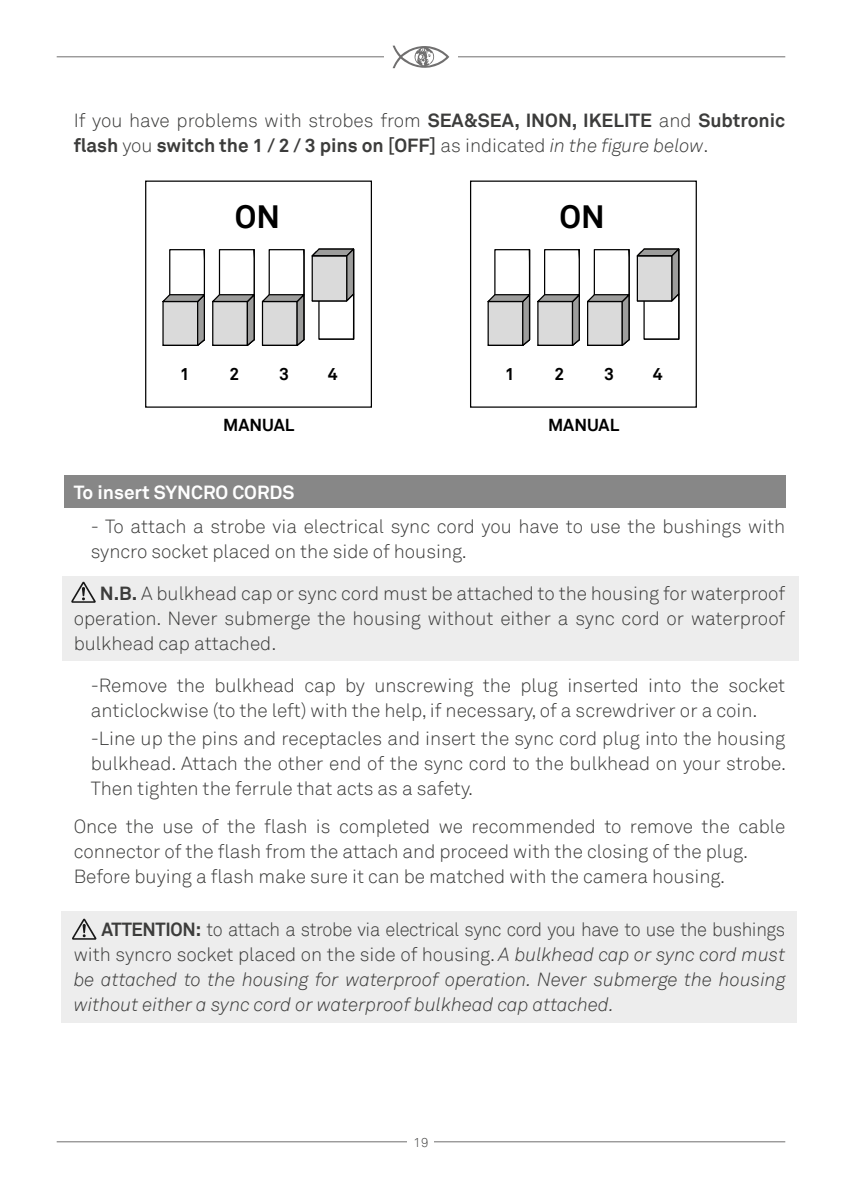
<style>
.page{position:relative;width:842px;height:1191px;background:#fff}
.page>*{position:absolute;margin:0;border:0;box-sizing:border-box;transform-origin:0 0}
.t1{font:700 32.2px "Akkurat";color:#000}
.t2{font:300 19px/25px "Akkurat";color:#3c3c3b}
.t3{font:italic 300 19px/25px "Akkurat";color:#3c3c3b;text-align:justify}
.t4{font:700 19px/25px "Akkurat";color:#3c3c3b}
.t5{font:700 19px "Akkurat";color:#fff}
.t6{font:700 17.4px "Akkurat";color:#000}
.t7{font:300 13px "Akkurat";color:#3c3c3b}
.s1{font-weight:300}
.s2{font-weight:300;font-style:italic}
.s3{font-weight:700}
.s4{font-weight:700;font-style:normal}
.s5{font-style:normal}
</style>
<div class="page">
<hr style="left:57px;top:1141px;width:728px;height:1px;background:#706f6f">
<hr style="left:57px;top:56px;width:728px;height:1px;background:#706f6f">
<div style="left:384px;top:35px;width:74px;height:44px;background:#fff"></div>
<svg style="left:393px;top:45px;width:56px;height:24px"></svg>
<div style="left:408px;top:1137px;width:26px;height:9px;background:#fff"></div>
<div style="left:64px;top:475px;width:721px;height:33px;background:#878787"></div>
<div style="left:62px;top:576px;width:737px;height:84px;background:#ededed"></div>
<div style="left:145px;top:180px;width:227px;height:228px;border:1px solid #000"></div>
<div style="left:470px;top:180px;width:227px;height:228px;border:1px solid #000"></div>
<svg style="left:162px;top:248px;width:193px;height:98px"></svg>
<svg style="left:487px;top:248px;width:193px;height:98px"></svg>
<svg style="left:71px;top:582px;width:25px;height:21px"></svg>
<div style="left:61px;top:911px;width:736px;height:111px;background:#ededed"></div>
<svg style="left:72px;top:918px;width:24px;height:21px"></svg>
<p class="t4" style="left:74px;top:108px;width:713px"><span class="s1">If you have problems with strobes from</span> SEA&amp;SEA, INON, IKELITE <span class="s1">and</span> Subtronic flash <span class="s1">you</span> switch the 1 / 2 / 3 pins on [OFF] <span class="s1">as indicated</span> <span class="s2">in the figure below</span><span class="s1">.</span></p>
<h1 class="t1" style="left:235px;top:196px;width:47px">ON</h1>
<p class="t6" style="left:180px;top:363px;width:11px">1</p>
<p class="t6" style="left:229px;top:363px;width:11px">2</p>
<p class="t6" style="left:279px;top:363px;width:11px">3</p>
<p class="t6" style="left:328px;top:363px;width:11px">4</p>
<h1 class="t1" style="left:560px;top:196px;width:47px">ON</h1>
<p class="t6" style="left:505px;top:363px;width:11px">1</p>
<p class="t6" style="left:554px;top:363px;width:11px">2</p>
<p class="t6" style="left:604px;top:363px;width:11px">3</p>
<p class="t6" style="left:653px;top:363px;width:11px">4</p>
<p class="t6" style="left:223px;top:414px;width:73px">MANUAL</p>
<p class="t6" style="left:548px;top:414px;width:73px">MANUAL</p>
<p class="t5" style="left:74px;top:480px;width:222px">To insert SYNCRO CORDS</p>
<p class="t2" style="left:91px;top:514px;width:696px">- To attach a strobe via electrical sync cord you have to use the bushings with syncro socket placed on the side of housing.</p>
<p class="t2" style="left:74px;top:581px;width:713px;text-align:justify;text-indent:26px"><span class="s3">N.B.</span> A bulkhead cap or sync cord must be attached to the housing for waterproof operation. Never submerge the housing without either a sync cord or waterproof bulkhead cap attached.</p>
<p class="t2" style="left:91px;top:673px;width:696px">-Remove the bulkhead cap by unscrewing the plug inserted into the socket anticlockwise (to the left) with the help, if necessary, of a screwdriver or a coin.</p>
<p class="t2" style="left:91px;top:726px;width:697px;text-align:justify">-Line up the pins and receptacles and insert the sync cord plug into the housing bulkhead. Attach the other end of the sync cord to the bulkhead on your strobe.<br>Then tighten the ferrule that acts as a safety.</p>
<p class="t2" style="left:74px;top:814px;width:713px">Once the use of the flash is completed we recommended to remove the cable connector of the flash from the attach and proceed with the closing of the plug.<br>Before buying a flash make sure it can be matched with the camera housing.</p>
<p class="t3" style="left:74px;top:917px;width:713px;text-indent:28px"><span class="s4">ATTENTION:</span> <span class="s5">to attach a strobe via electrical sync cord you have to use the bushings with syncro socket placed on the side of housing.</span> A bulkhead cap or sync cord must be attached to the housing for waterproof operation. Never submerge the housing without either a sync cord or waterproof bulkhead cap attached.</p>
<p class="t7" style="left:414px;top:1134px;width:16px">19</p>
</div>
